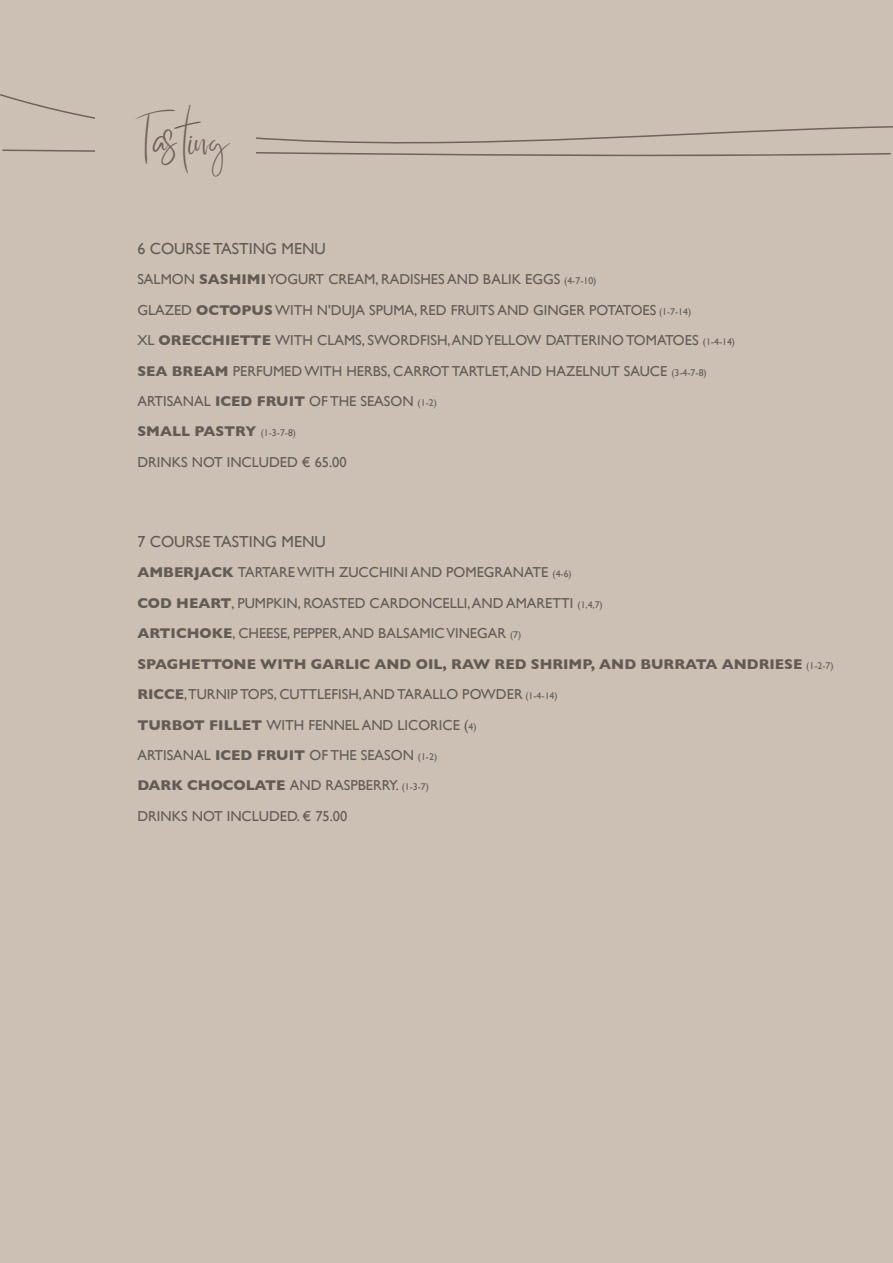
<style>
.page{position:relative;width:893px;height:1263px;background:#ccc0b4}
.page>*{position:absolute;margin:0;border:0;box-sizing:border-box;transform-origin:0 0}
.t1{font:33.6px "Better Saturday Personal Use";letter-spacing:-.025em;color:#716259}
.t2{font:16.05px "Gill Sans";color:#645b55}
.t3{font:14.4px/30.5px "Gill Sans";color:#645b55}
.s1{font-weight:700}
.s2{font-size:9.75px}
</style>
<div class="page">
<svg style="left:0;top:94px;width:893px;height:63px"></svg>
<div style="left:95px;top:113px;width:160px;height:81px;background:#ccc0b4"></div>
<h1 class="t1" style="left:135px;top:134px;width:97px">Tasting</h1>
<p class="t2" style="left:137px;top:239px;width:190px">6 COURSE TASTING MENU</p>
<p class="t3" style="left:137px;top:264px;width:599px">SALMON <span class="s1">SASHIMI</span> YOGURT CREAM, RADISHES AND BALIK EGGS <span class="s2">(4-7-10)<br></span>GLAZED <span class="s1">OCTOPUS</span> WITH N'DUJA SPUMA, RED FRUITS AND GINGER POTATOES <span class="s2">(1-7-14)<br></span>XL <span class="s1">ORECCHIETTE</span> WITH CLAMS, SWORDFISH, AND YELLOW DATTERINO TOMATOES <span class="s2">(1-4-14)<br></span><span class="s1">SEA BREAM</span> PERFUMED WITH HERBS, CARROT TARTLET, AND HAZELNUT SAUCE <span class="s2">(3-4-7-8)<br></span>ARTISANAL <span class="s1">ICED FRUIT</span> OF THE SEASON <span class="s2">(1-2)<br></span><span class="s1">SMALL PASTRY</span> <span class="s2">(1-3-7-8)<br></span>DRINKS NOT INCLUDED € 65.00</p>
<p class="t2" style="left:137px;top:532px;width:190px">7 COURSE TASTING MENU</p>
<p class="t3" style="left:137px;top:557px;width:698px"><span class="s1">AMBERJACK</span> TARTARE WITH ZUCCHINI AND POMEGRANATE <span class="s2">(4-6)<br></span><span class="s1">COD HEART</span>, PUMPKIN, ROASTED CARDONCELLI, AND AMARETTI <span class="s2">(1,4,7)<br></span><span class="s1">ARTICHOKE</span>, CHEESE, PEPPER, AND BALSAMIC VINEGAR <span class="s2">(7)<br></span><span class="s1">SPAGHETTONE WITH GARLIC AND OIL, RAW RED SHRIMP, AND BURRATA ANDRIESE</span> <span class="s2">(1-2-7)<br></span><span class="s1">RICCE</span>,TURNIP TOPS, CUTTLEFISH, AND TARALLO POWDER <span class="s2">(1-4-14)<br></span><span class="s1">TURBOT FILLET</span> WITH FENNEL AND LICORICE (<span class="s2">4)<br></span>ARTISANAL <span class="s1">ICED FRUIT</span> OF THE SEASON <span class="s2">(1-2)<br></span><span class="s1">DARK CHOCOLATE</span> AND RASPBERRY. <span class="s2">(1-3-7)<br></span>DRINKS NOT INCLUDED. € 75.00</p>
</div>
